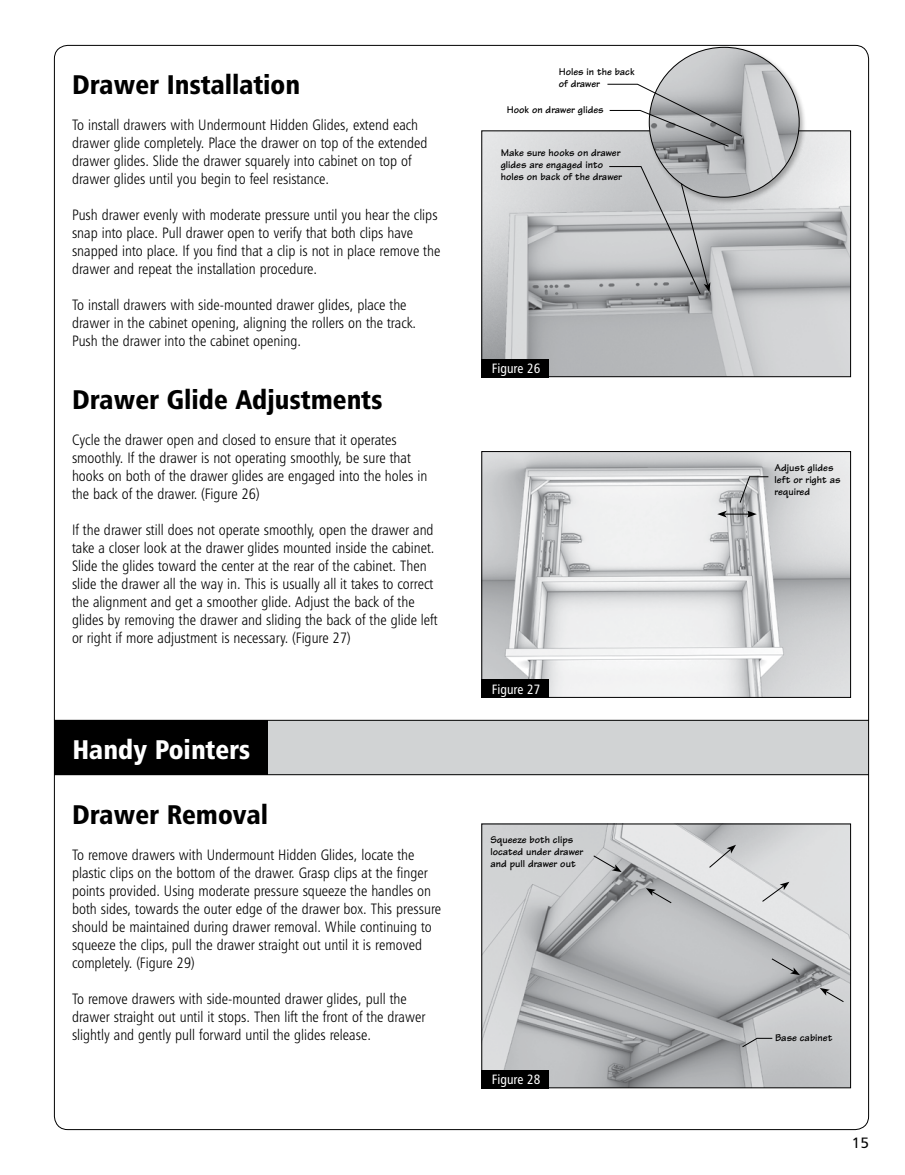
<style>
.page{position:relative;width:905px;height:1175px;background:#fff}
.page>*{position:absolute;margin:0;border:0;box-sizing:border-box;transform-origin:0 0}
.t1{font:27px "Humanist 777 BT Black Condensed B";color:#000}
.t2{font:27px "Humanist 777 BT Black Condensed B";color:#fff}
.t3{font:15px/18px "Humanist 777 BT Light Condensed B";color:#000}
.t4{font:15px "Humanist 777 BT Roman B";color:#000}
.t5{font:13.5px "Humanist 777 BT Roman Condensed B";color:#fff}
.t6{font:700 10.5px/12px "Tekton";color:#000}
</style>
<div class="page">
<img style="left:483px;top:453px;width:365px;height:243px">
<div style="left:481px;top:451px;width:369px;height:247px;border:1px solid #000"></div>
<div style="left:481px;top:680px;width:68px;height:18px;background:#000"></div>
<svg style="left:739px;top:476px;width:30px;height:27px"></svg>
<svg style="left:717px;top:510px;width:39px;height:7px"></svg>
<img style="left:483px;top:132px;width:365px;height:243px">
<div style="left:481px;top:130px;width:369px;height:247px;border:1px solid #000"></div>
<div style="left:481px;top:359px;width:68px;height:18px;background:#000"></div>
<svg style="left:608px;top:166px;width:102px;height:129px;background:#b8b9bb"></svg>
<div style="left:647px;top:45px;width:160px;height:160px;background:#000;opacity:.3"></div>
<img style="left:649px;top:47px;width:150px;height:150px;border-radius:75px">
<svg style="left:606px;top:83px;width:137px;height:64px"></svg>
<div style="left:54px;top:720px;width:814px;height:54px;background:#d1d3d4"></div>
<div style="left:54px;top:720px;width:213px;height:54px;background:#000"></div>
<hr style="left:54px;top:774px;width:814px;height:1px;background:#000">
<hr style="left:54px;top:720px;width:814px;height:1px;background:#000">
<img style="left:483px;top:825px;width:365px;height:261px">
<div style="left:481px;top:1070px;width:68px;height:18px;background:#000"></div>
<svg style="left:592px;top:854px;width:29px;height:18px"></svg>
<svg style="left:741px;top:1037px;width:32px;height:10px"></svg>
<svg style="left:819px;top:988px;width:25px;height:14px"></svg>
<svg style="left:770px;top:957px;width:30px;height:18px"></svg>
<svg style="left:646px;top:888px;width:26px;height:15px"></svg>
<svg style="left:761px;top:881px;width:28px;height:21px"></svg>
<svg style="left:708px;top:844px;width:28px;height:24px"></svg>
<h1 class="t1" style="left:72px;top:67px;width:230px">Drawer Installation</h1>
<p class="t3" style="left:72px;top:115px;width:357px">To install drawers with Undermount Hidden Glides, extend each drawer glide completely. Place the drawer on top of the extended drawer glides. Slide the drawer squarely into cabinet on top of drawer glides until you begin to feel resistance.</p>
<p class="t3" style="left:72px;top:205px;width:370px">Push drawer evenly with moderate pressure until you hear the clips snap into place. Pull drawer open to verify that both clips have snapped into place. If you find that a clip is not in place remove the drawer and repeat the installation procedure.</p>
<p class="t3" style="left:72px;top:295px;width:345px">To install drawers with side-mounted drawer glides, place the drawer in the cabinet opening, aligning the rollers on the track.<br>Push the drawer into the cabinet opening.</p>
<h1 class="t1" style="left:72px;top:382px;width:312px">Drawer Glide Adjustments</h1>
<p class="t3" style="left:72px;top:430px;width:357px">Cycle the drawer open and closed to ensure that it operates smoothly. If the drawer is not operating smoothly, be sure that hooks on both of the drawer glides are engaged into the holes in the back of the drawer. (Figure 26)</p>
<p class="t3" style="left:72px;top:520px;width:367px">If the drawer still does not operate smoothly, open the drawer and take a closer look at the drawer glides mounted inside the cabinet.<br>Slide the glides toward the center at the rear of the cabinet. Then slide the drawer all the way in. This is usually all it takes to correct the alignment and get a smoother glide. Adjust the back of the glides by removing the drawer and sliding the back of the glide left or right if more adjustment is necessary. (Figure 27)</p>
<h1 class="t2" style="left:72px;top:732px;width:180px">Handy Pointers</h1>
<h1 class="t1" style="left:72px;top:797px;width:198px">Drawer Removal</h1>
<p class="t3" style="left:72px;top:845px;width:371px">To remove drawers with Undermount Hidden Glides, locate the plastic clips on the bottom of the drawer. Grasp clips at the finger points provided. Using moderate pressure squeeze the handles on both sides, towards the outer edge of the drawer box. This pressure should be maintained during drawer removal. While continuing to squeeze the clips, pull the drawer straight out until it is removed completely. (Figure 29)</p>
<p class="t3" style="left:72px;top:989px;width:355px">To remove drawers with side-mounted drawer glides, pull the drawer straight out until it stops. Then lift the front of the drawer slightly and gently pull forward until the glides release.</p>
<p class="t6" style="left:558px;top:66px;width:77px">Holes in the back of drawer</p>
<p class="t6" style="left:507px;top:103px;width:98px">Hook on drawer glides</p>
<p class="t6" style="left:500px;top:147px;width:123px">Make sure hooks on drawer glides are engaged into holes on back of the drawer</p>
<p class="t5" style="left:492px;top:360px;width:50px">Figure 26</p>
<p class="t5" style="left:492px;top:680px;width:50px">Figure 27</p>
<p class="t6" style="left:490px;top:833px;width:94px">Squeeze both clips located under drawer and pull drawer out</p>
<p class="t5" style="left:492px;top:1071px;width:50px">Figure 28</p>
<p class="t6" style="left:774px;top:462px;width:68px">Adjust glides left or right as required</p>
<p class="t6" style="left:775px;top:1031px;width:59px">Base cabinet</p>
<p class="t4" style="left:851px;top:1133px;width:19px">15</p>
</div>
